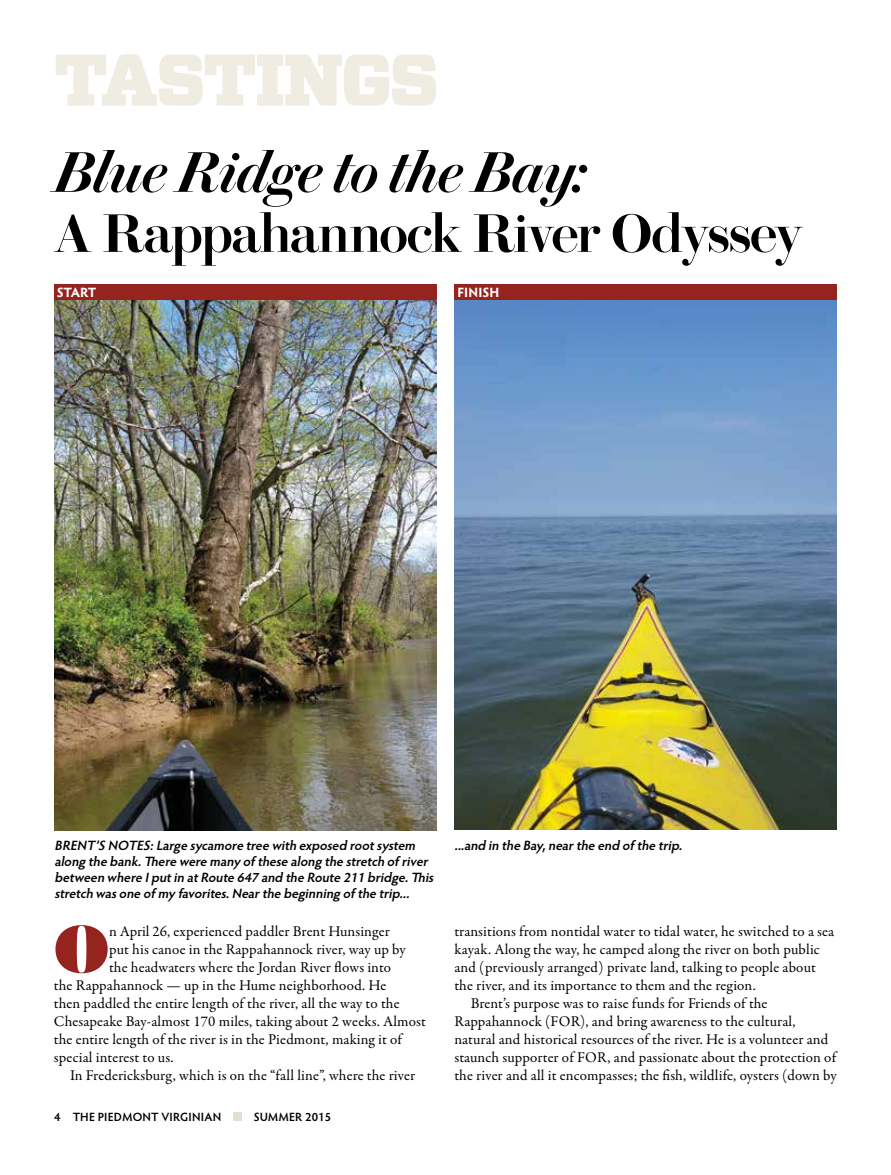
<style>
.page{position:relative;width:891px;height:1175px;background:#fff}
.page>*{position:absolute;margin:0;border:0;box-sizing:border-box;transform-origin:0 0}
.t1{font:900 72.9px "Vitesse";letter-spacing:-.035em;color:#efece1}
.t2{font:900 66.9px "Brunel Poster";color:#96241e}
.t3{font:italic 500 57px "Brunel Poster";letter-spacing:-.015em;color:#000}
.t4{font:500 54px "Brunel Poster";letter-spacing:-.03em;color:#000}
.t5{font:15px "Garamond Premr Pro";letter-spacing:.005em;color:#000}
.t6{font:italic 600 13.5px/16.2px "Hypatia Sans Pro";color:#000}
.t7{font:700 13.5px "Hypatia Sans Pro";color:#fff}
.t8{font:600 12px "Hypatia Sans Pro";letter-spacing:.015em;color:#000}
</style>
<div class="page">
<div style="left:233px;top:1112px;width:9px;height:9px;background:#e4dfcf"></div>
<img style="left:54px;top:299px;width:382px;height:531px">
<img style="left:454px;top:299px;width:383px;height:531px">
<div style="left:54px;top:284px;width:382px;height:15px;background:#96241e"></div>
<div style="left:454px;top:284px;width:383px;height:15px;background:#96241e"></div>
<h1 class="t1" style="left:54px;top:31px;width:387px">TASTINGS</h1>
<h3 class="t3" style="left:54px;top:133px;width:534px">Blue Ridge to the Bay:</h3>
<h3 class="t4" style="left:54px;top:196px;width:750px">A Rappahannock River Odyssey</h3>
<p class="t7" style="left:57px;top:282px;width:41px">START</p>
<p class="t7" style="left:457px;top:282px;width:43px">FINISH</p>
<p class="t6" style="left:54px;top:836px;width:384px">BRENT’S NOTES:Large sycamore tree with exposed rootsystem along the bank.There were many ofthese along the stretch ofriver between where Iputin atRoute 647 and the Route 211 bridge.This stretch wasone ofmy favorites.Nearthe beginning ofthe trip...</p>
<h2 class="t2" style="left:54px;top:903px;width:57px">O</h2>
<p class="t5" style="left:109px;top:922px;width:282px">n April 26, experienced paddler Brent Hunsinger</p>
<p class="t5" style="left:109px;top:940px;width:298px">put his canoe in the Rappahannock river, way up by</p>
<p class="t5" style="left:109px;top:958px;width:284px">the headwaters where the Jordan River flows into</p>
<p class="t5" style="left:54px;top:976px;width:334px">the Rappahannock — up in the Hume neighborhood. He</p>
<p class="t5" style="left:54px;top:994px;width:347px">then paddled the entire length of the river, all the way to the</p>
<p class="t5" style="left:54px;top:1012px;width:373px">Chesapeake Bay-almost 170 miles, taking about 2 weeks. Almost</p>
<p class="t5" style="left:54px;top:1030px;width:349px">the entire length of the river is in the Piedmont, making it of</p>
<p class="t5" style="left:54px;top:1048px;width:121px">special interest to us.</p>
<p class="t5" style="left:70px;top:1066px;width:347px">In Fredericksburg, which is on the “fall line”, where the river</p>
<p class="t8" style="left:54px;top:1108px;width:169px">4 THE PIEDMONT VIRGINIAN</p>
<p class="t8" style="left:254px;top:1108px;width:79px">SUMMER 2015</p>
<p class="t6" style="left:454px;top:836px;width:232px">...and in the Bay,nearthe end ofthe trip.</p>
<p class="t5" style="left:454px;top:922px;width:381px">transitions from nontidal water to tidal water, he switched to a sea</p>
<p class="t5" style="left:454px;top:940px;width:367px">kayak. Along the way, he camped along the river on both public</p>
<p class="t5" style="left:454px;top:958px;width:363px">and (previously arranged) private land, talking to people about</p>
<p class="t5" style="left:454px;top:976px;width:303px">the river, and its importance to them and the region.</p>
<p class="t5" style="left:471px;top:994px;width:298px">Brent’s purpose was to raise funds for Friends of the</p>
<p class="t5" style="left:454px;top:1012px;width:343px">Rappahannock (FOR), and bring awareness to the cultural,</p>
<p class="t5" style="left:454px;top:1030px;width:375px">natural and historical resources of the river. He is a volunteer and</p>
<p class="t5" style="left:454px;top:1048px;width:383px">staunch supporter of FOR, and passionate about the protection of</p>
<p class="t5" style="left:454px;top:1066px;width:384px">the river and all it encompasses; the fish, wildlife, oysters (down by</p>
</div>
